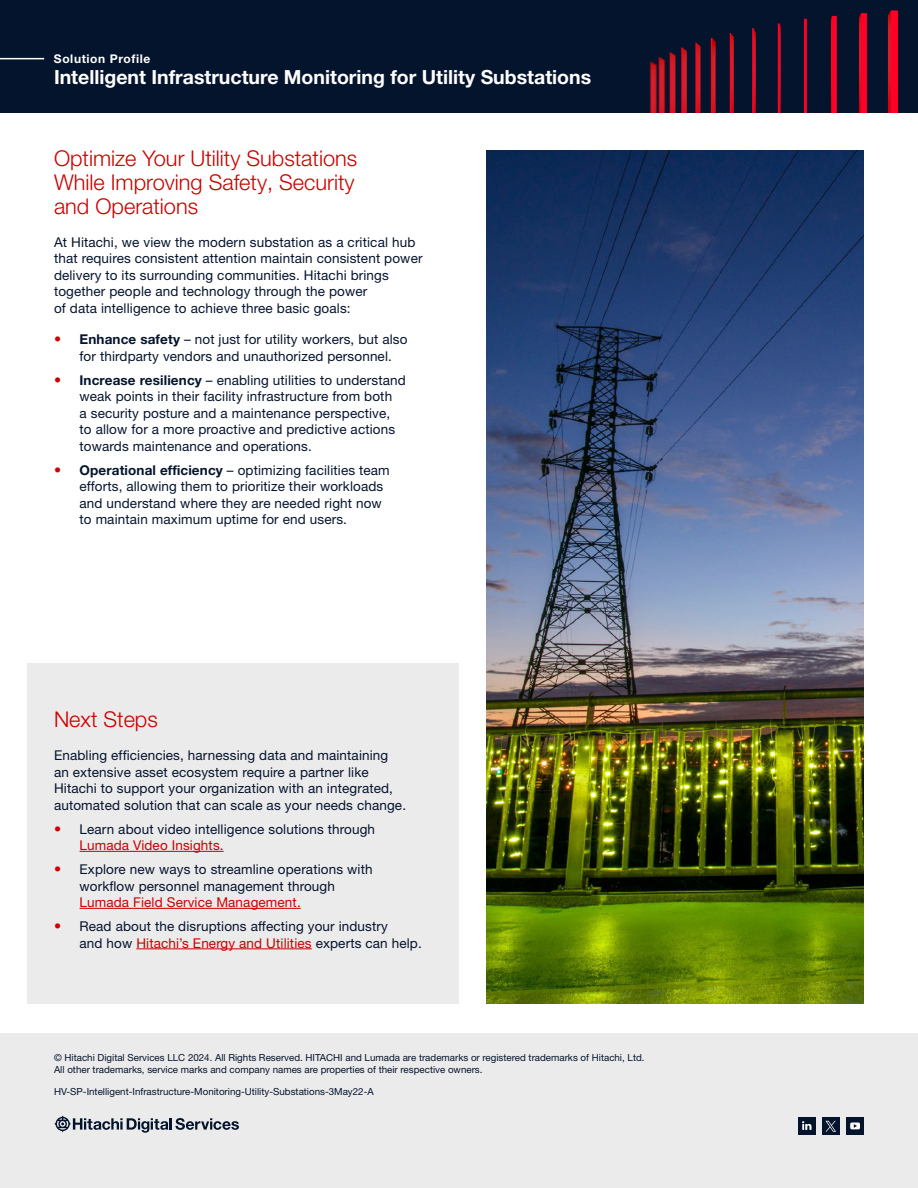
<style>
.page{position:relative;width:918px;height:1188px;background:#fff}
.page>*{position:absolute;margin:0;border:0;box-sizing:border-box;transform-origin:0 0}
.t1{font:300 21.75px/24px "Helvetica Neue LT Pro";color:#c00}
.t2{font:700 19.5px "Helvetica Neue LT Pro";color:#fff}
.t3{font:13.5px/16.5px "Helvetica Neue LT Pro";letter-spacing:.01em;color:#05142d}
.t4{font:13.5px "Helvetica Neue LT Pro";letter-spacing:.01em;color:#c00}
.t5{font:700 12px "Helvetica Neue LT Pro";letter-spacing:.05em;color:#fff}
.t6{font:9.75px/12px "Helvetica Neue LT Pro";color:#05142d}
.s1{font-weight:700;font-size:14.25px;color:#c00}
.s2{font-weight:700}
.s3{font-size:14.25px;color:#c00}
.s4{color:#c00}
</style>
<div class="page">
<img style="left:486px;top:150px;width:378px;height:853px">
<div style="left:0;top:1033px;width:918px;height:155px;background:#ebebeb"></div>
<svg style="left:54px;top:1115px;width:185px;height:18px"></svg>
<div style="left:798px;top:1117px;width:17px;height:18px;background:#05142d"></div>
<svg style="left:802px;top:1121px;width:10px;height:9px"></svg>
<div style="left:846px;top:1117px;width:18px;height:18px;background:#05142d"></div>
<svg style="left:850px;top:1123px;width:10px;height:6px"></svg>
<div style="left:822px;top:1117px;width:18px;height:18px;background:#05142d"></div>
<svg style="left:825px;top:1121px;width:11px;height:11px"></svg>
<div style="left:0;top:0;width:918px;height:112px;background:#05142d"></div>
<hr style="left:0;top:58px;width:44px;height:1px;background:#fff">
<img style="left:649px;top:10px;width:250px;height:102px">
<div style="left:27px;top:663px;width:432px;height:341px;background:#ebebeb"></div>
<hr style="left:80px;top:851px;width:144px;height:1px;background:#c00">
<hr style="left:80px;top:908px;width:221px;height:1px;background:#c00">
<hr style="left:136px;top:949px;width:176px;height:1px;background:#c00">
<p class="t5" style="left:54px;top:51px;width:98px">Solution Profile</p>
<h2 class="t2" style="left:54px;top:65px;width:539px">Intelligent Infrastructure Monitoring for Utility Substations</h2>
<h1 class="t1" style="left:54px;top:145px;width:305px">Optimize Your Utility Substations<br>While Improving Safety, Security and Operations</h1>
<p class="t3" style="left:54px;top:233px;width:370px">At Hitachi, we view the modern substation as a critical hub that requires consistent attention maintain consistent power delivery to its surrounding communities. Hitachi brings together people and technology through the power<br>of data intelligence to achieve three basic goals:</p>
<p class="t3" style="left:80px;top:331px;width:330px;text-indent:-26px"><span class="s1">•</span> <span class="s2">Enhance safety</span> – not just for utility workers, but also for thirdparty vendors and unauthorized personnel.</p>
<p class="t3" style="left:80px;top:371px;width:328px;text-indent:-26px"><span class="s1">•</span> <span class="s2">Increase resiliency</span> – enabling utilities to understand weak points in their facility infrastructure from both<br>a security posture and a maintenance perspective,<br>to allow for a more proactive and predictive actions towards maintenance and operations.</p>
<p class="t3" style="left:80px;top:461px;width:312px;text-indent:-26px"><span class="s1">•</span> <span class="s2">Operational efficiency</span> – optimizing facilities team efforts, allowing them to prioritize their workloads and understand where they are needed right now to maintain maximum uptime for end users.</p>
<h1 class="t1" style="left:54px;top:707px;width:105px">Next Steps</h1>
<p class="t3" style="left:54px;top:747px;width:354px">Enabling efficiencies, harnessing data and maintaining an extensive asset ecosystem require a partner like Hitachi to support your organization with an integrated, automated solution that can scale as your needs change.</p>
<p class="t3" style="left:80px;top:820px;width:297px;text-indent:-26px"><span class="s3">•</span> Learn about video intelligence solutions through<br><span class="s4">Lumada Video Insights.</span></p>
<p class="t3" style="left:80px;top:861px;width:295px;text-indent:-26px"><span class="s3">•</span> Explore new ways to streamline operations with workflow personnel management through</p>
<p class="t4" style="left:80px;top:894px;width:223px">Lumada Field Service Management.</p>
<p class="t3" style="left:80px;top:918px;width:344px;text-indent:-26px"><span class="s3">•</span> Read about the disruptions affecting your industry<br>and how <span class="s4">Hitachi’s Energy and Utilities</span> experts can help.</p>
<p class="t6" style="left:54px;top:1051px;width:592px">© Hitachi Digital Services LLC 2024. All Rights Reserved. HITACHI and Lumada are trademarks or registered trademarks of Hitachi, Ltd.<br>All other trademarks, service marks and company names are properties of their respective owners.</p>
<p class="t6" style="left:54px;top:1085px;width:321px">HV-SP-Intelligent-Infrastructure-Monitoring-Utility-Substations-3May22-A</p>
</div>
